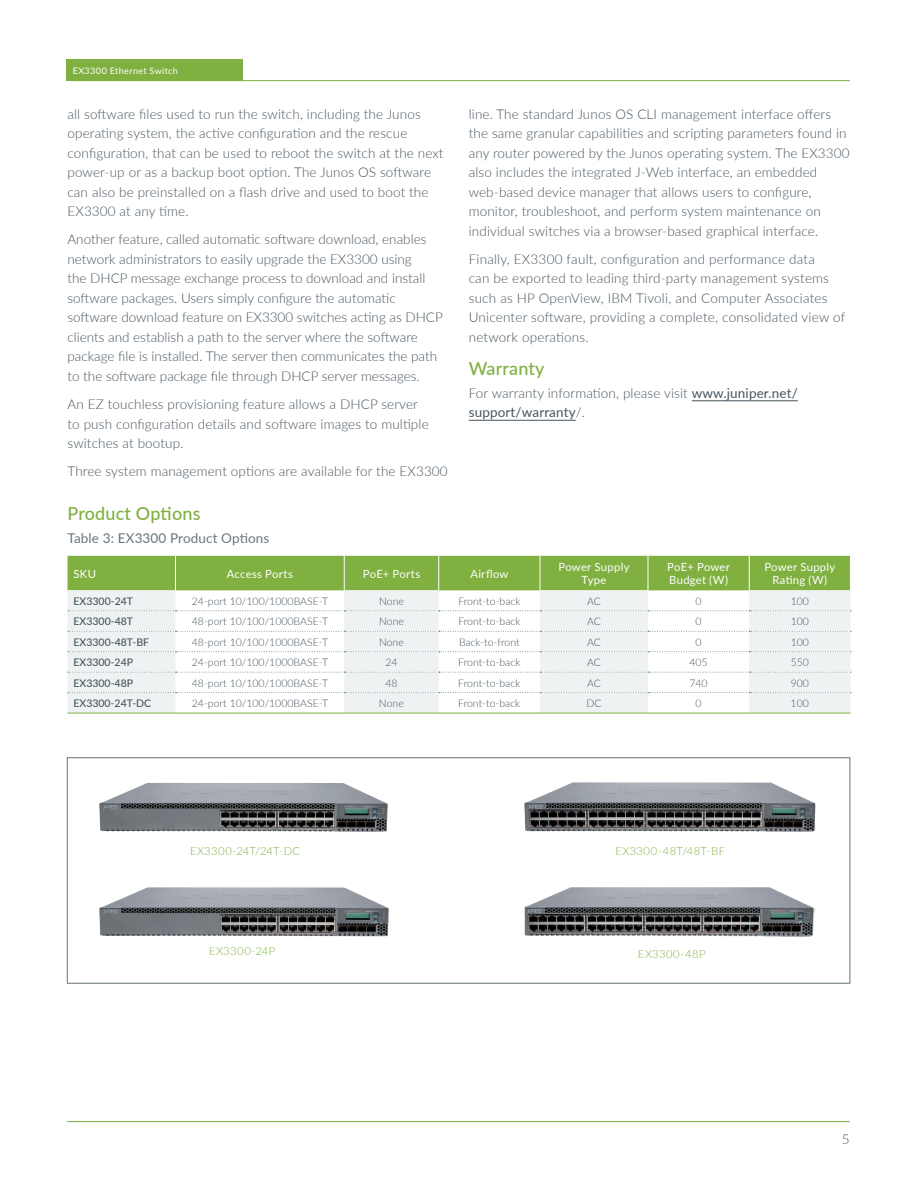
<style>
.page{position:relative;width:918px;height:1188px;background:#fff}
.page>*{position:absolute;margin:0;border:0;box-sizing:border-box;transform-origin:0 0}
.t1{font:500 18px "Lato";letter-spacing:.01em;color:#7fb040}
.t2{font:300 13.5px/19.5px "Lato";letter-spacing:.01em;color:#46545e}
.t3{font:13.5px "Lato";letter-spacing:.01em;color:#68757e}
.t4{font:11.25px/13.5px "Lato";letter-spacing:.025em;color:#fff;text-align:center}
.t5{font:300 11.25px "Lato";letter-spacing:.03em;color:#7fb040}
.t6{font:300 10.5px "Lato";color:#46545e}
.t7{font:500 10.5px "Lato";color:#46545e}
.t8{font:9px "Lato";letter-spacing:.045em;color:#fff}
.s1{font-weight:400}
</style>
<div class="page">
<hr style="left:67px;top:1121px;width:783px;height:1px;background:#7fb040">
<hr style="left:67px;top:80px;width:783px;height:1px;background:#7fb040">
<div style="left:67px;top:60px;width:176px;height:21px;background:#7fb040"></div>
<hr style="left:692px;top:400px;width:106px;height:1px;background:#46545e">
<hr style="left:469px;top:420px;width:107px;height:1px;background:#46545e">
<div style="left:68px;top:556px;width:782px;height:34px;background:#7fb040"></div>
<svg style="left:68px;top:590px;width:782px;height:123px;fill:#eef2f2"></svg>
<hr style="left:175px;top:556px;width:1px;height:34px;background:#fff">
<hr style="left:344px;top:556px;width:1px;height:34px;background:#fff">
<hr style="left:438px;top:556px;width:1px;height:34px;background:#fff">
<hr style="left:540px;top:556px;width:1px;height:34px;background:#fff">
<hr style="left:648px;top:556px;width:1px;height:34px;background:#fff">
<hr style="left:749px;top:556px;width:1px;height:34px;background:#fff">
<svg style="left:68px;top:610px;width:783px;height:1px"></svg>
<svg style="left:68px;top:631px;width:783px;height:1px"></svg>
<svg style="left:68px;top:651px;width:783px;height:1px"></svg>
<svg style="left:68px;top:672px;width:783px;height:1px"></svg>
<svg style="left:68px;top:692px;width:783px;height:1px"></svg>
<hr style="left:68px;top:713px;width:108px;height:1px;background:#7fb040">
<hr style="left:176px;top:713px;width:168px;height:1px;background:#7fb040">
<hr style="left:344px;top:713px;width:95px;height:1px;background:#7fb040">
<hr style="left:439px;top:713px;width:101px;height:1px;background:#7fb040">
<hr style="left:540px;top:713px;width:108px;height:1px;background:#7fb040">
<hr style="left:648px;top:713px;width:101px;height:1px;background:#7fb040">
<hr style="left:749px;top:713px;width:101px;height:1px;background:#7fb040">
<img style="left:99px;top:782px;width:717px;height:155px">
<div style="left:67px;top:757px;width:784px;height:227px;border:1px solid #7e8b90"></div>
<p class="t8" style="left:73px;top:64px;width:107px">EX3300 Ethernet Switch</p>
<p class="t2" style="left:68px;top:104px;width:378px">all software files used to run the switch, including the Junos operating system, the active configuration and the rescue configuration, that can be used to reboot the switch at the next power-up or as a backup boot option. The Junos OS software can also be preinstalled on a flash drive and used to boot the EX3300 at any time.</p>
<p class="t2" style="left:68px;top:229px;width:377px">Another feature, called automatic software download, enables network administrators to easily upgrade the EX3300 using<br>the DHCP message exchange process to download and install software packages. Users simply configure the automatic software download feature on EX3300 switches acting as DHCP clients and establish a path to the server where the software package file is installed. The server then communicates the path to the software package file through DHCP server messages.</p>
<p class="t2" style="left:68px;top:394px;width:363px">An EZ touchless provisioning feature allows a DHCP server to push configuration details and software images to multiple switches at bootup.</p>
<p class="t2" style="left:68px;top:461px;width:382px">Three system management options are available for the EX3300</p>
<p class="t2" style="left:469px;top:104px;width:382px">line. The standard Junos OS CLI management interface offers the same granular capabilities and scripting parameters found in any router powered by the Junos operating system. The EX3300 also includes the integrated J-Web interface, an embedded web-based device manager that allows users to configure, monitor, troubleshoot, and perform system maintenance on individual switches via a browser-based graphical interface.</p>
<p class="t2" style="left:469px;top:249px;width:378px">Finally, EX3300 fault, configuration and performance data<br>can be exported to leading third-party management systems such as HP OpenView, IBM Tivoli, and Computer Associates Unicenter software, providing a complete, consolidated view of network operations.</p>
<h1 class="t1" style="left:469px;top:355px;width:77px">Warranty</h1>
<p class="t2" style="left:469px;top:383px;width:331px">For warranty information, please visit <span class="s1">www.juniper.net/ support/warranty</span>/.</p>
<h1 class="t1" style="left:68px;top:500px;width:135px">Product Options</h1>
<p class="t3" style="left:68px;top:529px;width:203px">Table 3: EX3300 Product Options</p>
<p class="t4" style="left:74px;top:566px;width:24px">SKU</p>
<p class="t4" style="left:227px;top:566px;width:68px">Access Ports</p>
<p class="t4" style="left:363px;top:566px;width:59px">PoE+ Ports</p>
<p class="t4" style="left:470px;top:566px;width:40px">Airflow</p>
<p class="t4" style="left:558px;top:560px;width:73px">Power Supply<br>Type</p>
<p class="t4" style="left:667px;top:560px;width:64px;text-align:left">PoE+ Power<br>Budget (W)</p>
<p class="t4" style="left:764px;top:560px;width:73px">Power Supply<br>Rating (W)</p>
<p class="t7" style="left:74px;top:593px;width:61px">EX3300-24T</p>
<p class="t6" style="left:192px;top:594px;width:138px">24-port 10/100/1000BASE-T</p>
<p class="t6" style="left:379px;top:594px;width:26px">None</p>
<p class="t6" style="left:458px;top:594px;width:64px">Front-to-back</p>
<p class="t6" style="left:587px;top:594px;width:15px">AC</p>
<p class="t6" style="left:696px;top:594px;width:8px">0</p>
<p class="t6" style="left:791px;top:594px;width:20px">100</p>
<p class="t7" style="left:73px;top:614px;width:61px">EX3300-48T</p>
<p class="t6" style="left:192px;top:614px;width:138px">48-port 10/100/1000BASE-T</p>
<p class="t6" style="left:379px;top:614px;width:26px">None</p>
<p class="t6" style="left:458px;top:614px;width:64px">Front-to-back</p>
<p class="t6" style="left:587px;top:614px;width:15px">AC</p>
<p class="t6" style="left:696px;top:614px;width:8px">0</p>
<p class="t6" style="left:791px;top:614px;width:20px">100</p>
<p class="t7" style="left:73px;top:634px;width:77px">EX3300-48T-BF</p>
<p class="t6" style="left:192px;top:635px;width:138px">48-port 10/100/1000BASE-T</p>
<p class="t6" style="left:379px;top:635px;width:26px">None</p>
<p class="t6" style="left:459px;top:635px;width:62px">Back-to-front</p>
<p class="t6" style="left:587px;top:635px;width:15px">AC</p>
<p class="t6" style="left:696px;top:635px;width:8px">0</p>
<p class="t6" style="left:791px;top:635px;width:20px">100</p>
<p class="t7" style="left:73px;top:655px;width:61px">EX3300-24P</p>
<p class="t6" style="left:192px;top:655px;width:138px">24-port 10/100/1000BASE-T</p>
<p class="t6" style="left:385px;top:655px;width:14px">24</p>
<p class="t6" style="left:458px;top:655px;width:64px">Front-to-back</p>
<p class="t6" style="left:587px;top:655px;width:15px">AC</p>
<p class="t6" style="left:689px;top:655px;width:20px">405</p>
<p class="t6" style="left:791px;top:655px;width:20px">550</p>
<p class="t7" style="left:73px;top:675px;width:61px">EX3300-48P</p>
<p class="t6" style="left:192px;top:676px;width:138px">48-port 10/100/1000BASE-T</p>
<p class="t6" style="left:385px;top:676px;width:14px">48</p>
<p class="t6" style="left:458px;top:676px;width:64px">Front-to-back</p>
<p class="t6" style="left:587px;top:676px;width:15px">AC</p>
<p class="t6" style="left:689px;top:676px;width:20px">740</p>
<p class="t6" style="left:791px;top:676px;width:20px">900</p>
<p class="t7" style="left:73px;top:696px;width:79px">EX3300-24T-DC</p>
<p class="t6" style="left:192px;top:696px;width:138px">24-port 10/100/1000BASE-T</p>
<p class="t6" style="left:379px;top:696px;width:26px">None</p>
<p class="t6" style="left:458px;top:696px;width:64px">Front-to-back</p>
<p class="t6" style="left:586px;top:696px;width:17px">DC</p>
<p class="t6" style="left:695px;top:696px;width:8px">0</p>
<p class="t6" style="left:791px;top:696px;width:20px">100</p>
<p class="t5" style="left:190px;top:843px;width:112px">EX3300-24T/24T-DC</p>
<p class="t5" style="left:615px;top:843px;width:111px">EX3300-48T/48T-BF</p>
<p class="t5" style="left:209px;top:943px;width:68px">EX3300-24P</p>
<p class="t5" style="left:638px;top:946px;width:69px">EX3300-48P</p>
<p class="t2" style="left:842px;top:1129px;width:9px">5</p>
</div>
